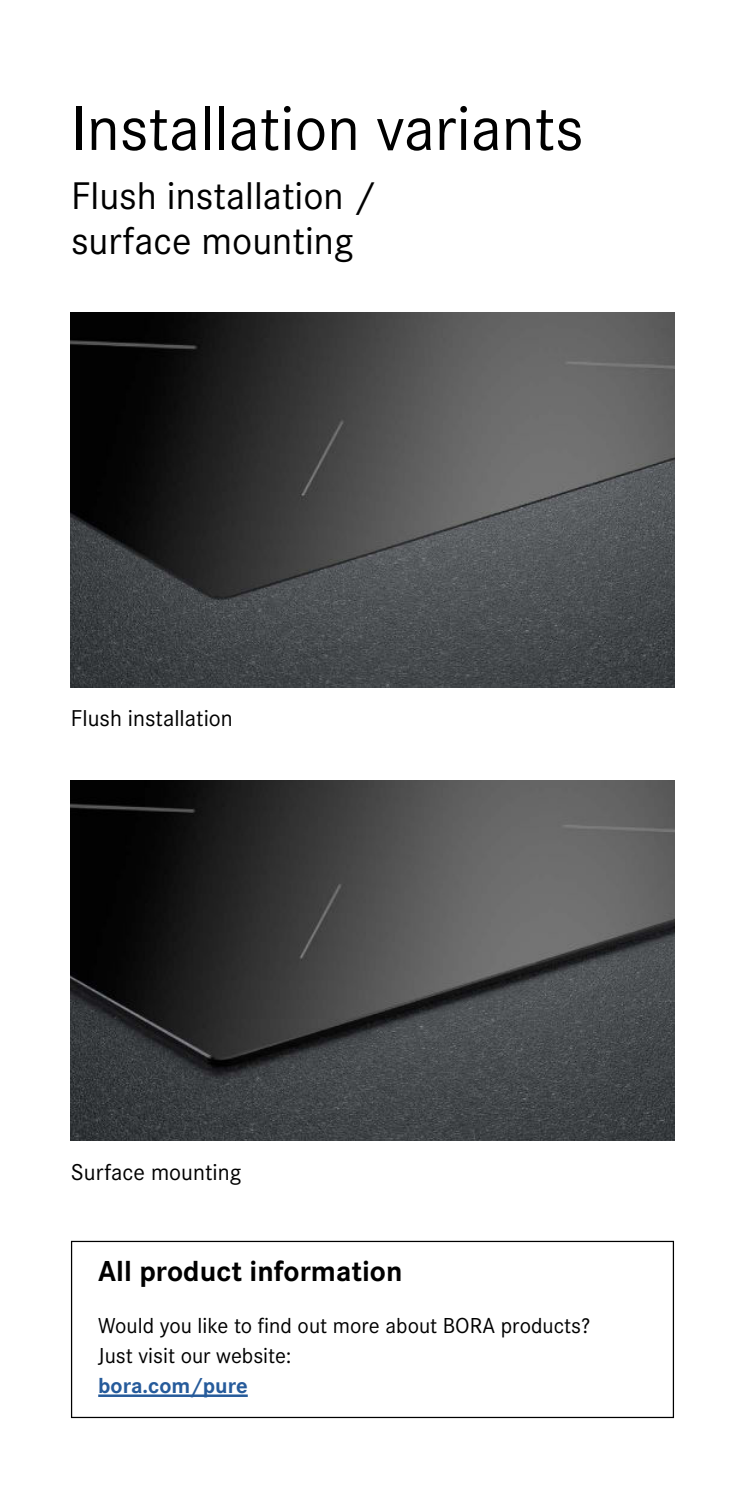
<style>
.page{position:relative;width:745px;height:1489px;background:#fff}
.page>*{position:absolute;margin:0;border:0;box-sizing:border-box;transform-origin:0 0}
.t1{font:65px "Corporate S";color:#000}
.t2{font:40px/45px "Corporate S";color:#000}
.t3{font:700 30px "Corporate S";color:#000}
.t4{font:23.75px "Corporate S";color:#000}
.t5{font:22.5px/30px "Corporate S";color:#000}
.t6{font:700 22.5px "Corporate S";color:#265b9b}
</style>
<div class="page">
<img style="left:71px;top:780px;width:602px;height:360px">
<img style="left:71px;top:312px;width:602px;height:375px">
<div style="left:71px;top:1240px;width:602px;height:177px;border:1px solid #000"></div>
<hr style="left:98px;top:1394px;width:149px;height:2px;background:#265b9b">
<h1 class="t1" style="left:71px;top:106px;width:513px">Installation variants</h1>
<h2 class="t2" style="left:71px;top:177px;width:307px">Flush installation / surface mounting</h2>
<p class="t4" style="left:71px;top:710px;width:163px">Flush installation</p>
<p class="t4" style="left:71px;top:1163px;width:172px">Surface mounting</p>
<h3 class="t3" style="left:98px;top:1260px;width:305px">All product information</h3>
<p class="t5" style="left:98px;top:1312px;width:493px">Would you like to find out more about BORA products?<br>Just visit our website:</p>
<p class="t6" style="left:98px;top:1377px;width:151px">bora.com/pure</p>
</div>
